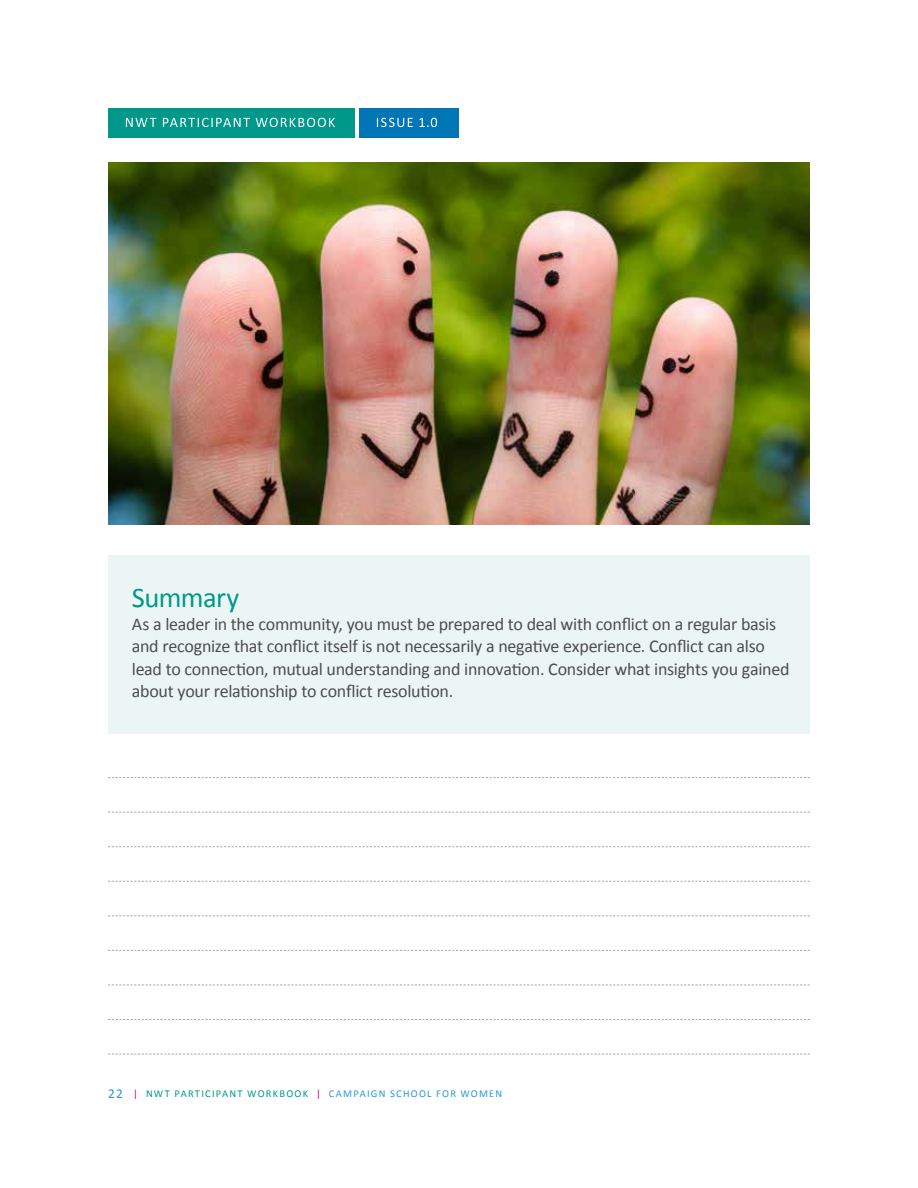
<style>
.page{position:relative;width:918px;height:1188px;background:#fff}
.page>*{position:absolute;margin:0;border:0;box-sizing:border-box;transform-origin:0 0}
.t1{font:28.5px "Calibri";letter-spacing:-.02em;color:#009889}
.t2{font:18px/22.5px "Calibri";letter-spacing:-.015em;color:#4d4d4f}
.t3{font:10.5px "Calibri";letter-spacing:.12em;color:#009889}
.s1{font-size:13.5px;color:#2899d5}
.s2{color:#bc067e}
.s3{color:#2899d5}
</style>
<div class="page">
<div style="left:108px;top:108px;width:247px;height:29px;background:#009889"></div>
<div style="left:359px;top:108px;width:100px;height:29px;background:#0076b6"></div>
<svg style="left:126px;top:118px;width:209px;height:9px"></svg>
<svg style="left:377px;top:118px;width:60px;height:9px"></svg>
<div style="left:108px;top:555px;width:702px;height:179px;background:#ebf6f4"></div>
<svg style="left:108px;top:777px;width:702px;height:1px"></svg>
<svg style="left:108px;top:915px;width:702px;height:1px"></svg>
<svg style="left:108px;top:1054px;width:702px;height:1px"></svg>
<svg style="left:108px;top:812px;width:702px;height:1px"></svg>
<svg style="left:108px;top:950px;width:702px;height:1px"></svg>
<svg style="left:108px;top:846px;width:702px;height:1px"></svg>
<svg style="left:108px;top:985px;width:702px;height:1px"></svg>
<svg style="left:108px;top:881px;width:702px;height:1px"></svg>
<svg style="left:108px;top:1019px;width:702px;height:1px"></svg>
<img style="left:108px;top:162px;width:702px;height:363px">
<h1 class="t1" style="left:132px;top:580px;width:109px">Summary</h1>
<p class="t2" style="left:132px;top:612px;width:659px">As a leader in the community, you must be prepared to deal with conflict on a regular basis and recognize that conflict itself is not necessarily a negative experience. Conflict can also lead to connection, mutual understanding and innovation. Consider what insights you gained about your relationship to conflict resolution.</p>
<p class="t3" style="left:108px;top:1087px;width:396px"><span class="s1">22</span> <span class="s2">|</span> NWT PARTICIPANT WORKBOOK <span class="s2">|</span> <span class="s3">CAMPAIGN SCHOOL FOR WOMEN</span></p>
</div>
